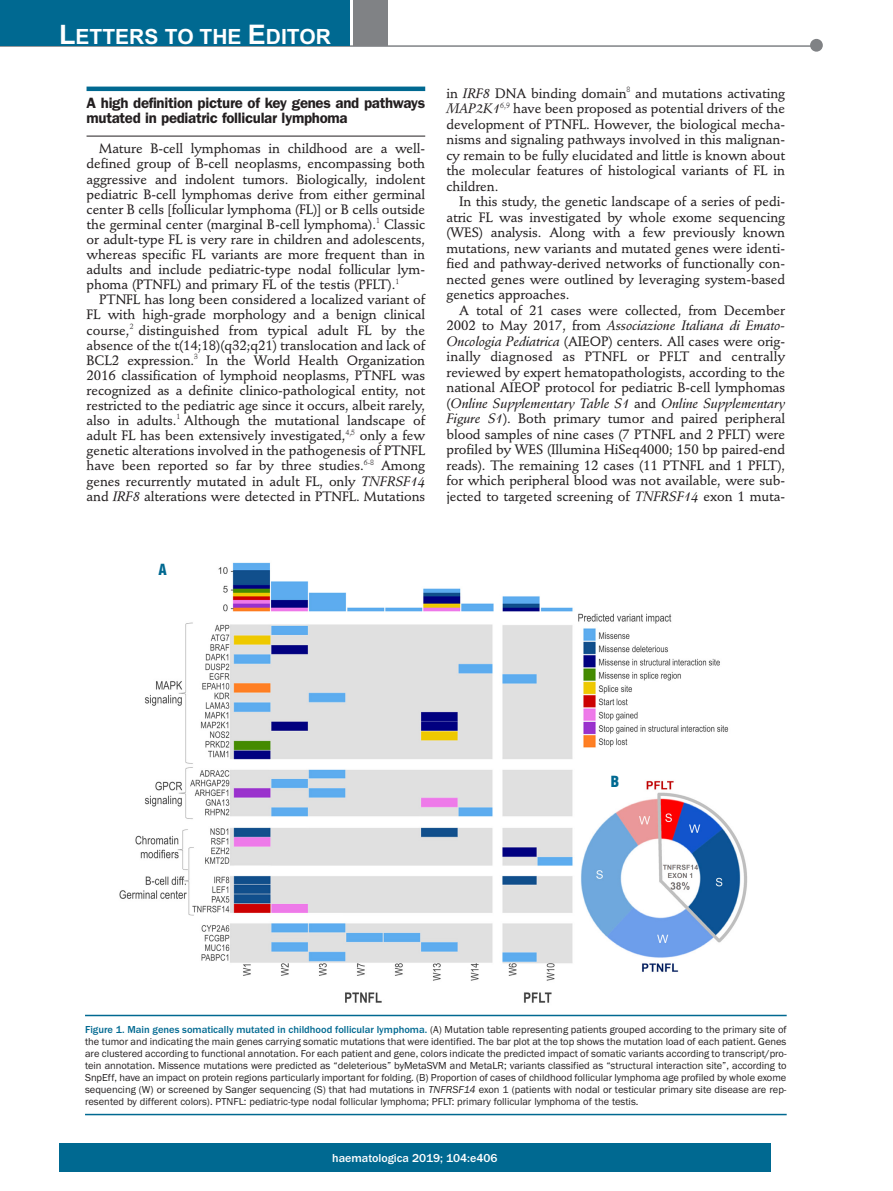
<style>
.page{position:relative;width:893px;height:1191px;background:#fff}
.page>*{position:absolute;margin:0;border:0;box-sizing:border-box;transform-origin:0 0}
.t1{font:700 21px "Arial";color:#fff}
.t2{font:600 15px/15.1px "Franklin Gothic";letter-spacing:-.02em;color:#231f20}
.t3{font:900 condensed 15px "Helvetica";color:#006991}
.t4{font:500 13.5px/15.1px "Stempel Schneidler";letter-spacing:-.005em;color:#231f20;text-align:justify}
.t5{font:italic 13.5px "Stempel Schneidler Med";letter-spacing:-.005em;color:#231f20}
.t6{font:500 12px "Franklin Gothic";color:#fff}
.t7{font:10.5px/12px "Franklin Gothic";color:#231f20;text-align:justify}
.s1{font-size:27px}
.s2{font-family:"Stempel Schneidler Med";font-weight:400;font-style:italic}
.s3{font-family:"Stempel Schneidler";font-weight:500;font-style:normal}
.s4{font-weight:500;color:#006991}
.s5{font-style:italic}
</style>
<div class="page">
<hr style="left:87px;top:87px;width:338px;height:4px;background:#006991">
<hr style="left:87px;top:136px;width:338px;height:1px;background:#231f20">
<div style="left:59px;top:1143px;width:712px;height:28px;background:#006991"></div>
<hr style="left:0;top:45px;width:820px;height:2px;background:#808285">
<div style="left:810px;top:39px;width:13px;height:13px;background:#808285;border-radius:50%"></div>
<div style="left:354px;top:0;width:34px;height:45px;background:#808285"></div>
<div style="left:0;top:0;width:350px;height:45px;background:#006991"></div>
<img style="left:119px;top:562px;width:629px;height:441px">
<hr style="left:85px;top:1014px;width:702px;height:2px;background:#006991">
<hr style="left:85px;top:1113px;width:702px;height:2px;background:#006991">
<h1 class="t1" style="left:59px;top:25px;width:273px"><span class="s1">L</span>ETTERS TO THE <span class="s1">E</span>DITOR</h1>
<p class="t2" style="left:87px;top:97px;width:340px">A high definition picture of key genes and pathways mutated in pediatric follicular lymphoma</p>
<p class="t4" style="left:87px;top:142px;width:340px;text-indent:13px">Mature B-cell lymphomas in childhood are a well&shy;defined group of B-cell neoplasms, encompassing both aggressive and indolent tumors. Biologically, indolent pediatric B-cell lymphomas derive from either germinal center B cells [follicular lymphoma (FL)] or B cells outside the germinal center (marginal B-cell lymphoma).<sup>1</sup> Classic or adult-type FL is very rare in children and adolescents, whereas specific FL variants are more frequent than in adults and include pediatric-type nodal follicular lym&shy;phoma (PTNFL) and primary FL of the testis (PFLT).<sup>1</sup></p>
<p class="t4" style="left:87px;top:293px;width:340px;text-indent:13px">PTNFL has long been considered a localized variant of FL with high-grade morphology and a benign clinical course,<sup>2</sup> distinguished from typical adult FL by the absence of the t(14;18)(q32;q21) translocation and lack of BCL2 expression.<sup>3</sup> In the World Health Organization 2016 classification of lymphoid neoplasms, PTNFL was recognized as a definite clinico-pathological entity, not restricted to the pediatric age since it occurs, albeit rarely, also in adults.<sup>1</sup> Although the mutational landscape of adult FL has been extensively investigated,<sup>4,5</sup> only a few genetic alterations involved in the pathogenesis of PTNFL have been reported so far by three studies.<sup>6-8</sup> Among genes recurrently mutated in adult FL, only <span class="s2">TNFRSF14 </span>and <span class="s2">IRF8</span> alterations were detected in PTNFL. Mutations</p>
<p class="t4" style="left:446px;top:87px;width:340px">in <span class="s2">IRF8</span> DNA binding domain<sup>8</sup> and mutations activating <span class="s2">MAP2K1</span><sup>6,9</sup> have been proposed as potential drivers of the development of PTNFL. However, the biological mecha&shy;nisms and signaling pathways involved in this malignan&shy;cy remain to be fully elucidated and little is known about the molecular features of histological variants of FL in children.</p>
<p class="t4" style="left:446px;top:195px;width:340px;text-indent:13px">In this study, the genetic landscape of a series of pedi&shy;atric FL was investigated by whole exome sequencing (WES) analysis. Along with a few previously known mutations, new variants and mutated genes were identi&shy;fied and pathway-derived networks of functionally con&shy;nected genes were outlined by leveraging system-based genetics approaches.</p>
<p class="t4" style="left:459px;top:304px;width:327px">A total of 21 cases were collected, from December</p>
<p class="t5" style="left:446px;top:320px;width:340px"><span class="s3">2002 to May 2017, from</span> Associazione Italiana di Emato-</p>
<p class="t4" style="left:446px;top:335px;width:340px"><span class="s2">Oncologia Pediatrica</span> (AIEOP) centers. All cases were orig&shy;inally diagnosed as PTNFL or PFLT and centrally reviewed by expert hematopathologists, according to the national AIEOP protocol for pediatric B-cell lymphomas</p>
<p class="t5" style="left:446px;top:397px;width:340px"><span class="s3">(</span>Online Supplementary Table S1 <span class="s3">and</span> Online Supplementary</p>
<p class="t4" style="left:446px;top:412px;width:340px"><span class="s2">Figure S1</span>). Both primary tumor and paired peripheral blood samples of nine cases (7 PTNFL and 2 PFLT) were profiled by WES (Illumina HiSeq4000; 150 bp paired-end reads). The remaining 12 cases (11 PTNFL and 1 PFLT), for which peripheral blood was not available, were sub&shy;jected to targeted screening of <span class="s2">TNFRSF14</span> exon 1 muta-</p>
<p class="t3" style="left:158px;top:563px;width:10px">A</p>
<p class="t3" style="left:611px;top:775px;width:10px">B</p>
<p class="t7" style="left:85px;top:1023px;width:703px"><span class="s4">Figure 1. Main genes somatically mutated in childhood follicular lymphoma.</span> (A) Mutation table representing patients grouped according to the primary site of the tumor and indicating the main genes carrying somatic mutations that were identified. The bar plot at the top shows the mutation load of each patient. Genes are clustered according to functional annotation. For each patient and gene, colors indicate the predicted impact of somatic variants according to transcript/pro&shy;tein annotation. Missence mutations were predicted as “deleterious” byMetaSVM and MetaLR; variants classified as “structural interaction site”, according to SnpEff, have an impact on protein regions particularly important for folding. (B) Proportion of cases of childhood follicular lymphoma age profiled by whole exome sequencing (W) or screened by Sanger sequencing (S) that had mutations in <span class="s5">TNFRSF14</span> exon 1 (patients with nodal or testicular primary site disease are rep&shy;resented by different colors). PTNFL: pediatric-type nodal follicular lymphoma; PFLT: primary follicular lymphoma of the testis.</p>
<p class="t6" style="left:332px;top:1150px;width:167px">haematologica 2019; 104:e406</p>
</div>
